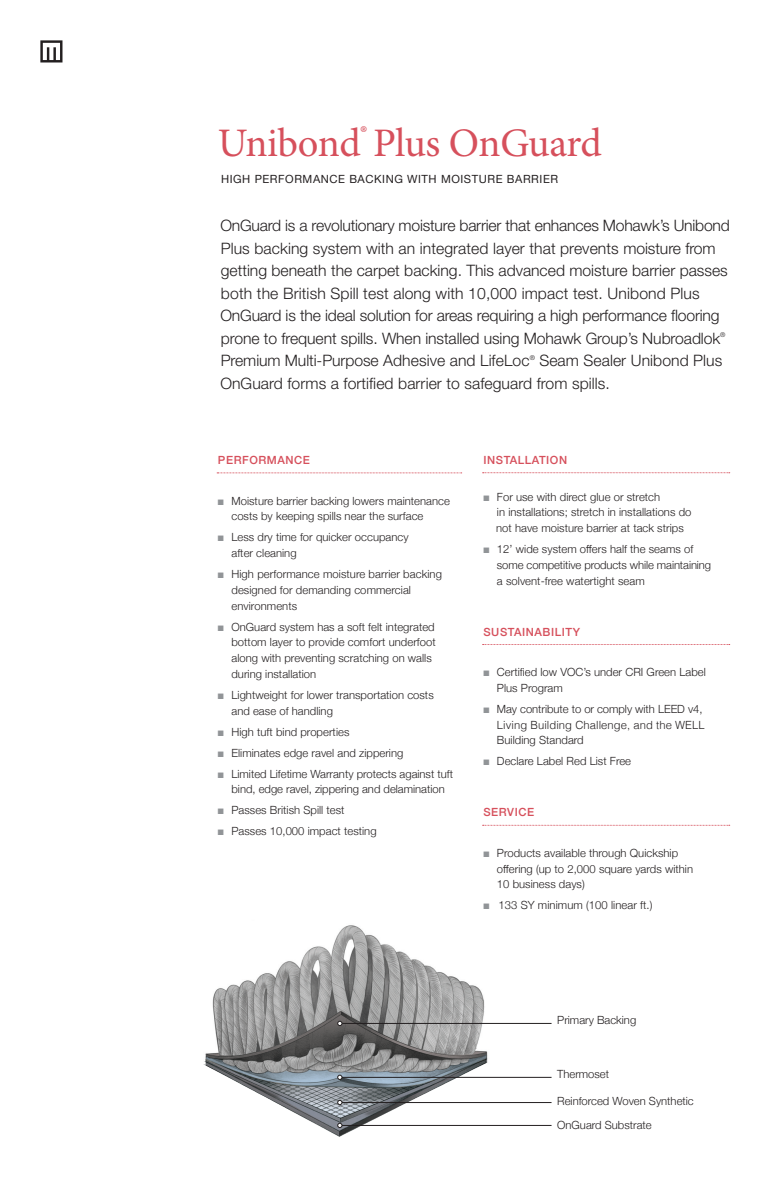
<style>
.page{position:relative;width:783px;height:1188px;background:#fff}
.page>*{position:absolute;margin:0;border:0;box-sizing:border-box;transform-origin:0 0}
.t1{font:40.5px "Minion Pro";letter-spacing:-.015em;color:#d6505c}
.t2{font:300 15.75px/22.5px "Helvetica Neue LT Std";color:#231f20}
.t3{font:300 11.25px/15.8px "Helvetica Neue";letter-spacing:.005em;color:#231f20}
.t4{font:500 11.25px "Helvetica Neue";letter-spacing:.05em;color:#d6505c}
.t5{font:11.25px "Helvetica Neue";letter-spacing:.05em;color:#231f20}
.t6{font:300 11.25px "Helvetica";letter-spacing:.005em;color:#231f20}
.t7{font:300 6.6px "Helvetica Neue LT Std";color:#231f20}
.s1{color:#919497}
</style>
<div class="page">
<svg style="left:40px;top:40px;width:22px;height:23px"></svg>
<img style="left:203px;top:925px;width:294px;height:212px">
<hr style="left:340px;top:1077px;width:212px;height:1px;background:#231f20">
<hr style="left:340px;top:1102px;width:212px;height:1px;background:#231f20">
<hr style="left:340px;top:1125px;width:212px;height:1px;background:#231f20">
<hr style="left:342px;top:1023px;width:210px;height:1px;background:#231f20">
<svg style="left:338px;top:1021px;width:4px;height:5px"></svg>
<svg style="left:338px;top:1075px;width:4px;height:5px"></svg>
<svg style="left:338px;top:1100px;width:4px;height:5px"></svg>
<svg style="left:338px;top:1123px;width:4px;height:5px"></svg>
<svg style="left:483px;top:473px;width:247px;height:1px"></svg>
<svg style="left:483px;top:644px;width:247px;height:1px"></svg>
<svg style="left:483px;top:825px;width:247px;height:1px"></svg>
<svg style="left:217px;top:473px;width:245px;height:1px"></svg>
<h1 class="t1" style="left:218px;top:119px;width:386px">Unibond<sup>®</sup> Plus OnGuard</h1>
<p class="t5" style="left:221px;top:171px;width:339px">HIGH PERFORMANCE BACKING WITH MOISTURE BARRIER</p>
<p class="t2" style="left:220px;top:214px;width:511px">OnGuard is a revolutionary moisture barrier that enhances Mohawk’s Unibond Plus backing system with an integrated layer that prevents moisture from getting beneath the carpet backing. This advanced moisture barrier passes both the British Spill test along with 10,000 impact test. Unibond Plus OnGuard is the ideal solution for areas requiring a high performance flooring prone to frequent spills. When installed using Mohawk Group’s Nubroadlok</p>
<p class="t7" style="left:720px;top:331px;width:7px">®</p>
<h2 class="t2" style="left:221px;top:349px;width:310px">Premium Multi-Purpose Adhesive and LifeLoc</h2>
<p class="t7" style="left:530px;top:353px;width:7px">®</p>
<h2 class="t2" style="left:220px;top:349px;width:504px;text-indent:319px">Seam Sealer Unibond Plus<br>OnGuard forms a fortified barrier to safeguard from spills.</h2>
<p class="t4" style="left:218px;top:451px;width:94px">PERFORMANCE</p>
<p class="t3" style="left:231px;top:492px;width:220px;text-indent:-14px"><span class="s1">■</span> Moisture barrier backing lowers maintenance costs by keeping spills near the surface</p>
<p class="t3" style="left:231px;top:529px;width:179px;text-indent:-14px"><span class="s1">■</span> Less dry time for quicker occupancy after cleaning</p>
<p class="t3" style="left:231px;top:565px;width:212px;text-indent:-14px"><span class="s1">■</span> High performance moisture barrier backing designed for demanding commercial environments</p>
<p class="t3" style="left:231px;top:618px;width:206px;text-indent:-14px"><span class="s1">■</span> OnGuard system has a soft felt integrated bottom layer to provide comfort underfoot along with preventing scratching on walls during installation</p>
<p class="t3" style="left:231px;top:686px;width:204px;text-indent:-14px"><span class="s1">■</span> Lightweight for lower transportation costs and ease of handling</p>
<p class="t3" style="left:218px;top:723px;width:133px"><span class="s1">■</span> High tuft bind properties</p>
<p class="t3" style="left:218px;top:744px;width:187px"><span class="s1">■</span> Eliminates edge ravel and zippering</p>
<p class="t3" style="left:218px;top:765px;width:237px;text-align:center"><span class="s1">■</span> Limited Lifetime Warranty protects against tuft bind, edge ravel, zippering and delamination</p>
<p class="t3" style="left:218px;top:802px;width:128px"><span class="s1">■</span> Passes British Spill test</p>
<p class="t3" style="left:218px;top:823px;width:160px"><span class="s1">■</span> Passes 10,000 impact testing</p>
<p class="t4" style="left:483px;top:451px;width:85px">INSTALLATION</p>
<p class="t3" style="left:496px;top:488px;width:197px;text-indent:-13px"><span class="s1">■</span> For use with direct glue or stretch<br>in installations; stretch in installations do not have moisture barrier at tack strips</p>
<p class="t3" style="left:497px;top:540px;width:216px;text-indent:-14px"><span class="s1">■</span> 12’ wide system offers half the seams of some competitive products while maintaining a solvent-free watertight seam</p>
<p class="t4" style="left:483px;top:623px;width:98px">SUSTAINABILITY</p>
<p class="t3" style="left:497px;top:663px;width:210px;text-indent:-13px"><span class="s1">■</span> Certified low VOC’s under CRI Green Label<br>Plus Program</p>
<p class="t3" style="left:483px;top:700px;width:221px"><span class="s1">■</span> May contribute to or comply with LEED v4,</p>
<p class="t6" style="left:497px;top:715px;width:209px">Living Building Challenge, and the WELL</p>
<p class="t3" style="left:497px;top:732px;width:88px">Building Standard</p>
<p class="t3" style="left:483px;top:753px;width:149px"><span class="s1">■</span> Declare Label Red List Free</p>
<p class="t4" style="left:483px;top:803px;width:52px">SERVICE</p>
<p class="t3" style="left:497px;top:844px;width:198px;text-indent:-13px"><span class="s1">■</span> Products available through Quickship offering (up to 2,000 square yards within<br>10 business days)</p>
<p class="t3" style="left:483px;top:897px;width:171px"><span class="s1">■</span> 133 SY minimum (100 linear ft.)</p>
<p class="t3" style="left:557px;top:1011px;width:80px">Primary Backing</p>
<p class="t3" style="left:557px;top:1065px;width:53px">Thermoset</p>
<p class="t3" style="left:557px;top:1088px;width:138px;line-height:24px">Reinforced Woven Synthetic<br>OnGuard Substrate</p>
</div>
